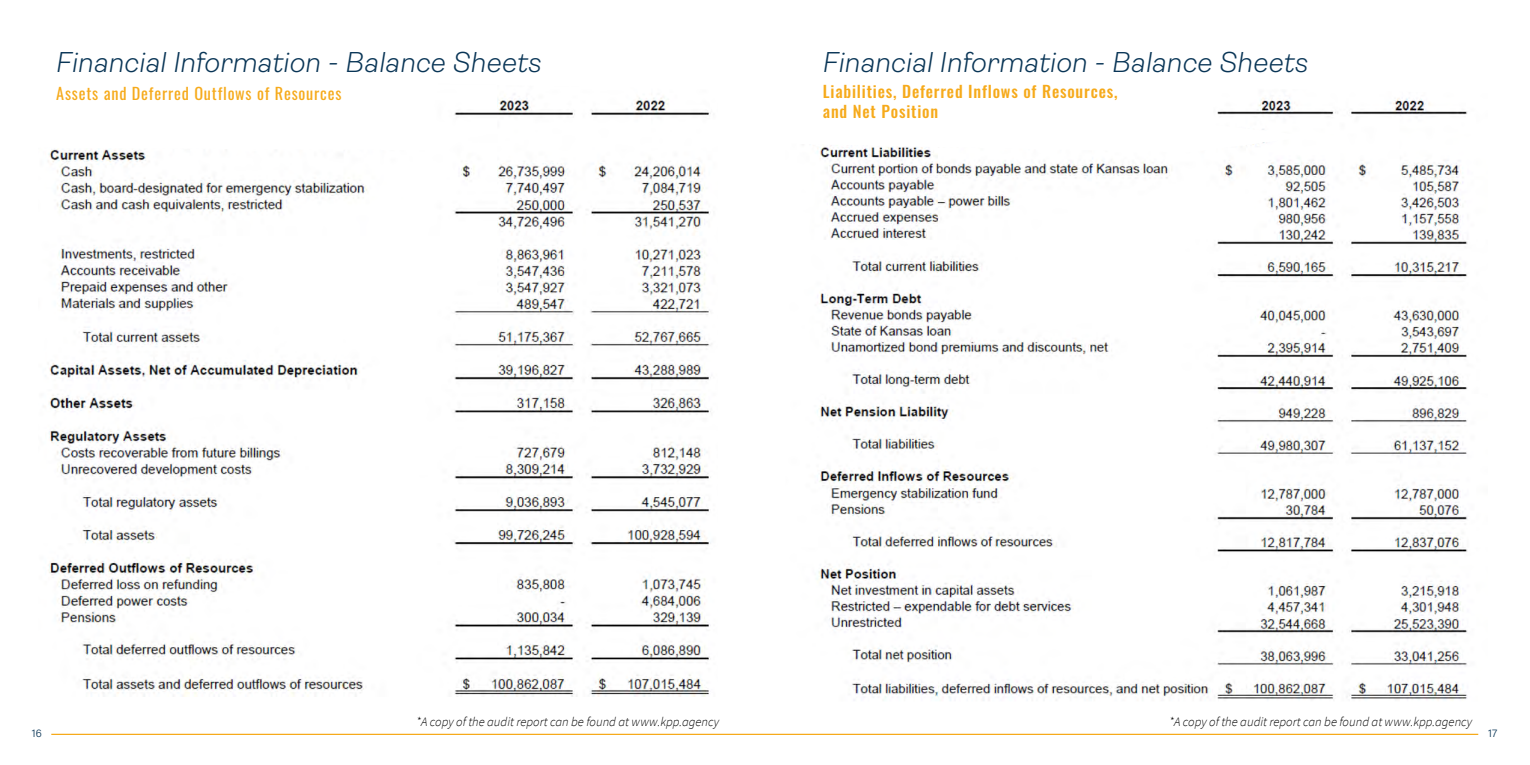
<style>
.page{position:relative;width:1530px;height:765px;background:#fff}
.page>*{position:absolute;margin:0;border:0;box-sizing:border-box;transform-origin:0 0}
.t1{font:italic 300 28.75px "Ambit";letter-spacing:.005em;color:#093556}
.t2{font:500 16.25px "Oswald";letter-spacing:.05em;color:#f6aa1b}
.t3{font:16.25px "Oswald";letter-spacing:.05em;color:#f6aa1b}
.body_text{font:italic 300 12.88px "Source Sans Pro";color:#000}
.t4{font:300 10.62px "Acumin Pro";color:#093556}
</style>
<div class="page">
<hr style="left:51px;top:734px;width:1427px;height:1px;background:#f6aa1b">
<img style="left:817px;top:98px;width:651px;height:603px">
<img style="left:48px;top:94px;width:664px;height:603px">
<p class="t1" style="left:56px;top:46px;width:487px">Financial Information - Balance Sheets</p>
<p class="t3" style="left:56px;top:79px;width:287px">Assets and Deferred Outflows of Resources</p>
<p class="t1" style="left:823px;top:46px;width:487px">Financial Information - Balance Sheets</p>
<p class="t2" style="left:823px;top:83px;width:296px">Liabilities, Deferred Inflows of Resources,</p>
<p class="t2" style="left:823px;top:103px;width:117px">and Net Position</p>
<p class="body_text" style="left:416px;top:714px;width:305px">*A copy of the audit report can be found at www.kpp.agency</p>
<p class="body_text" style="left:1169px;top:714px;width:305px">*A copy of the audit report can be found at www.kpp.agency</p>
<p class="t4" style="left:32px;top:726px;width:11px">16</p>
<p class="t4" style="left:1488px;top:726px;width:11px">17</p>
</div>
